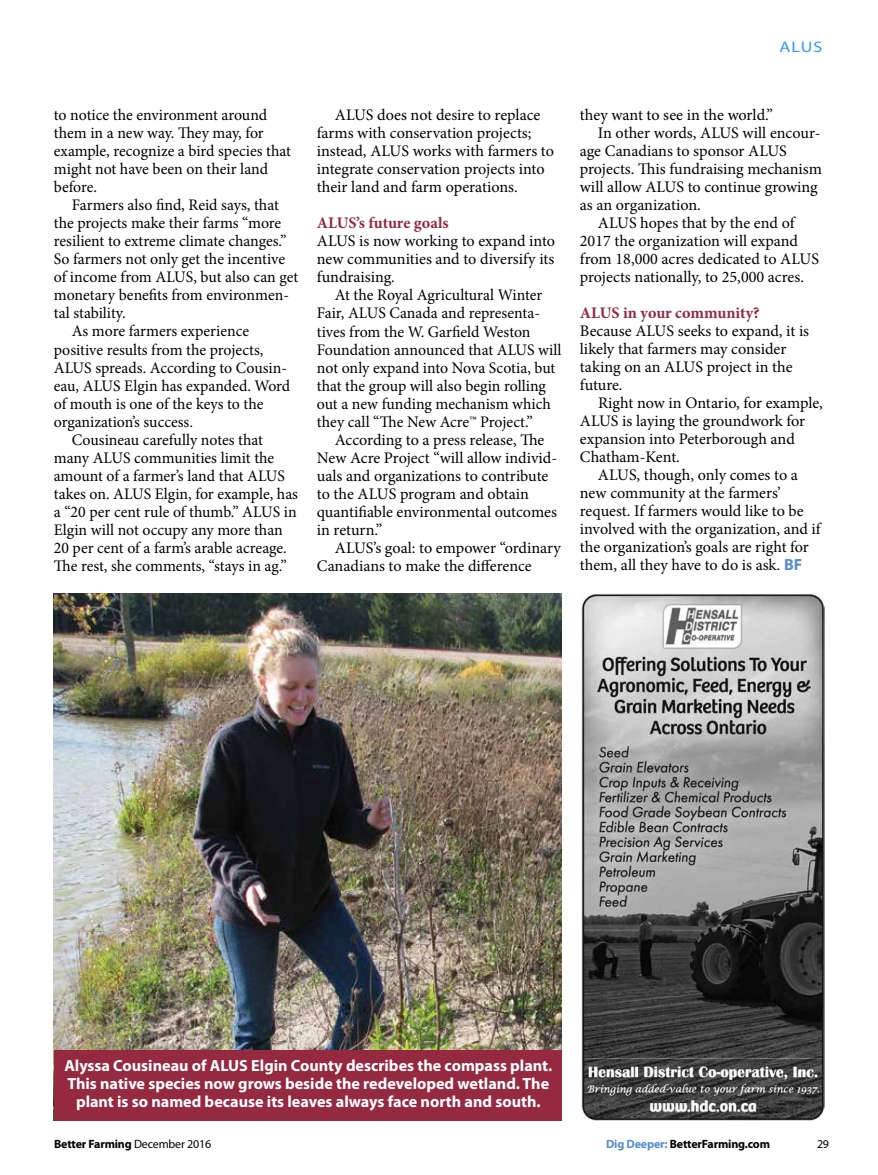
<style>
.page{position:relative;width:878px;height:1175px;background:#fff}
.page>*{position:absolute;margin:0;border:0;box-sizing:border-box;transform-origin:0 0}
.t1{font:16.2px/18px "Minion Pro";color:#000}
.t2{font:700 16.2px/18px "Myriad Pro";color:#fff;text-align:center}
.t3{font:700 16.2px "Minion Pro";color:#94283f}
.t4{font:15.3px "Myriad Pro";color:#3497fd;scale:1.18 1}
.t5{font:700 12px "Myriad Pro";letter-spacing:-.015em;color:#000}
.t6{font:12px "Myriad Pro";color:#000}
.s1{font-family:"Myriad Pro";font-weight:700;color:#558ecb}
.s2{font-weight:400}
.s3{color:#558ecb}
</style>
<div class="page">
<img style="left:581px;top:594px;width:243px;height:526px">
<img style="left:54px;top:594px;width:507px;height:456px">
<div style="left:54px;top:1050px;width:507px;height:70px;background:#952940"></div>
<p class="t4" style="left:779px;top:38px;width:38px">ALUS</p>
<p class="t1" style="left:54px;top:106px;width:238px">to notice the environment around them in a new way. They may, for example, recognize a bird species that might not have been on their land before.</p>
<p class="t1" style="left:72px;top:196px;width:208px">Farmers also find, Reid says, that</p>
<p class="t1" style="left:54px;top:214px;width:229px">the projects make their farms “more</p>
<p class="t1" style="left:54px;top:232px;width:234px">resilient to extreme climate changes.”</p>
<p class="t1" style="left:54px;top:250px;width:233px">So farmers not only get the incentive</p>
<p class="t1" style="left:54px;top:268px;width:246px">of income from ALUS, but also can get</p>
<p class="t1" style="left:54px;top:286px;width:237px">monetary benefits from environmen-</p>
<p class="t1" style="left:54px;top:304px;width:73px">tal stability.</p>
<p class="t1" style="left:72px;top:322px;width:179px">As more farmers experience</p>
<p class="t1" style="left:54px;top:340px;width:211px">positive results from the projects,</p>
<p class="t1" style="left:54px;top:358px;width:235px">ALUS spreads. According to Cousin-</p>
<p class="t1" style="left:54px;top:376px;width:238px">eau, ALUS Elgin has expanded. Word</p>
<p class="t1" style="left:54px;top:394px;width:211px">of mouth is one of the keys to the</p>
<p class="t1" style="left:54px;top:412px;width:141px">organization’s success.</p>
<p class="t1" style="left:72px;top:430px;width:193px">Cousineau carefully notes that</p>
<p class="t1" style="left:54px;top:448px;width:222px">many ALUS communities limit the</p>
<p class="t1" style="left:54px;top:466px;width:233px">amount of a farmer’s land that ALUS</p>
<p class="t1" style="left:54px;top:484px;width:246px">takes on. ALUS Elgin, for example, has</p>
<p class="t1" style="left:54px;top:502px;width:244px">a “20 per cent rule of thumb.” ALUS in</p>
<p class="t1" style="left:54px;top:520px;width:230px">Elgin will not occupy any more than</p>
<p class="t1" style="left:54px;top:538px;width:234px">20 per cent of a farm’s arable acreage.</p>
<p class="t1" style="left:54px;top:556px;width:234px">The rest, she comments, “stays in ag.”</p>
<p class="t1" style="left:317px;top:106px;width:239px;text-indent:18px">ALUS does not desire to replace farms with conservation projects; instead, ALUS works with farmers to integrate conservation projects into their land and farm operations.</p>
<p class="t3" style="left:317px;top:212px;width:133px">ALUS’s future goals</p>
<p class="t1" style="left:317px;top:232px;width:240px;text-align:justify">ALUS is now working to expand into new communities and to diversify its fundraising.</p>
<p class="t1" style="left:317px;top:286px;width:246px;text-indent:18px">At the Royal Agricultural Winter Fair, ALUS Canada and representa&shy;tives from the W. Garfield Weston Foundation announced that ALUS will not only expand into Nova Scotia, but that the group will also begin rolling out a new funding mechanism which they call “The New Acre™ Project.”</p>
<p class="t1" style="left:317px;top:430px;width:242px;text-indent:18px">According to a press release, The<br>New Acre Project “will allow individ&shy;uals and organizations to contribute to the ALUS program and obtain quantifiable environmental outcomes in return.”</p>
<p class="t1" style="left:317px;top:538px;width:246px;text-indent:18px">ALUS’s goal: to empower “ordinary<br>Canadians to make the difference</p>
<p class="t1" style="left:580px;top:106px;width:195px">they want to see in the world.”</p>
<p class="t1" style="left:598px;top:124px;width:224px">In other words, ALUS will encour-</p>
<p class="t1" style="left:580px;top:142px;width:208px">age Canadians to sponsor ALUS</p>
<p class="t1" style="left:580px;top:160px;width:243px">projects. This fundraising mechanism</p>
<p class="t1" style="left:580px;top:178px;width:239px">will allow ALUS to continue growing</p>
<p class="t1" style="left:580px;top:196px;width:122px">as an organization.</p>
<p class="t1" style="left:598px;top:214px;width:198px">ALUS hopes that by the end of</p>
<p class="t1" style="left:580px;top:232px;width:220px">2017 the organization will expand</p>
<p class="t1" style="left:580px;top:250px;width:240px">from 18,000 acres dedicated to ALUS</p>
<p class="t1" style="left:580px;top:268px;width:226px">projects nationally, to 25,000 acres.</p>
<p class="t3" style="left:580px;top:302px;width:181px">ALUS in your community?</p>
<p class="t1" style="left:580px;top:322px;width:231px">Because ALUS seeks to expand, it is likely that farmers may consider taking on an ALUS project in the future.</p>
<p class="t1" style="left:598px;top:394px;width:226px">Right now in Ontario, for example,</p>
<p class="t1" style="left:580px;top:412px;width:227px">ALUS is laying the groundwork for</p>
<p class="t1" style="left:580px;top:430px;width:216px">expansion into Peterborough and</p>
<p class="t1" style="left:580px;top:448px;width:102px">Chatham-Kent.</p>
<p class="t1" style="left:598px;top:466px;width:201px">ALUS, though, only comes to a</p>
<p class="t1" style="left:580px;top:484px;width:202px">new community at the farmers’</p>
<p class="t1" style="left:580px;top:502px;width:225px">request. If farmers would like to be</p>
<p class="t1" style="left:580px;top:520px;width:242px">involved with the organization, and if</p>
<p class="t1" style="left:580px;top:538px;width:230px">the organization’s goals are right for</p>
<p class="t1" style="left:580px;top:556px;width:224px">them, all they have to do is ask. <span class="s1">BF</span></p>
<p class="t2" style="left:64px;top:1056px;width:489px">Alyssa Cousineau of ALUS Elgin County describes the compass plant.<br>This native species now grows beside the redeveloped wetland. The plant is so named because its leaves always face north and south.</p>
<p class="t5" style="left:54px;top:1135px;width:159px">Better Farming <span class="s2">December 2016</span></p>
<p class="t5" style="left:606px;top:1135px;width:165px"><span class="s3">Dig Deeper:</span> BetterFarming.com</p>
<p class="t6" style="left:817px;top:1136px;width:14px">29</p>
</div>
